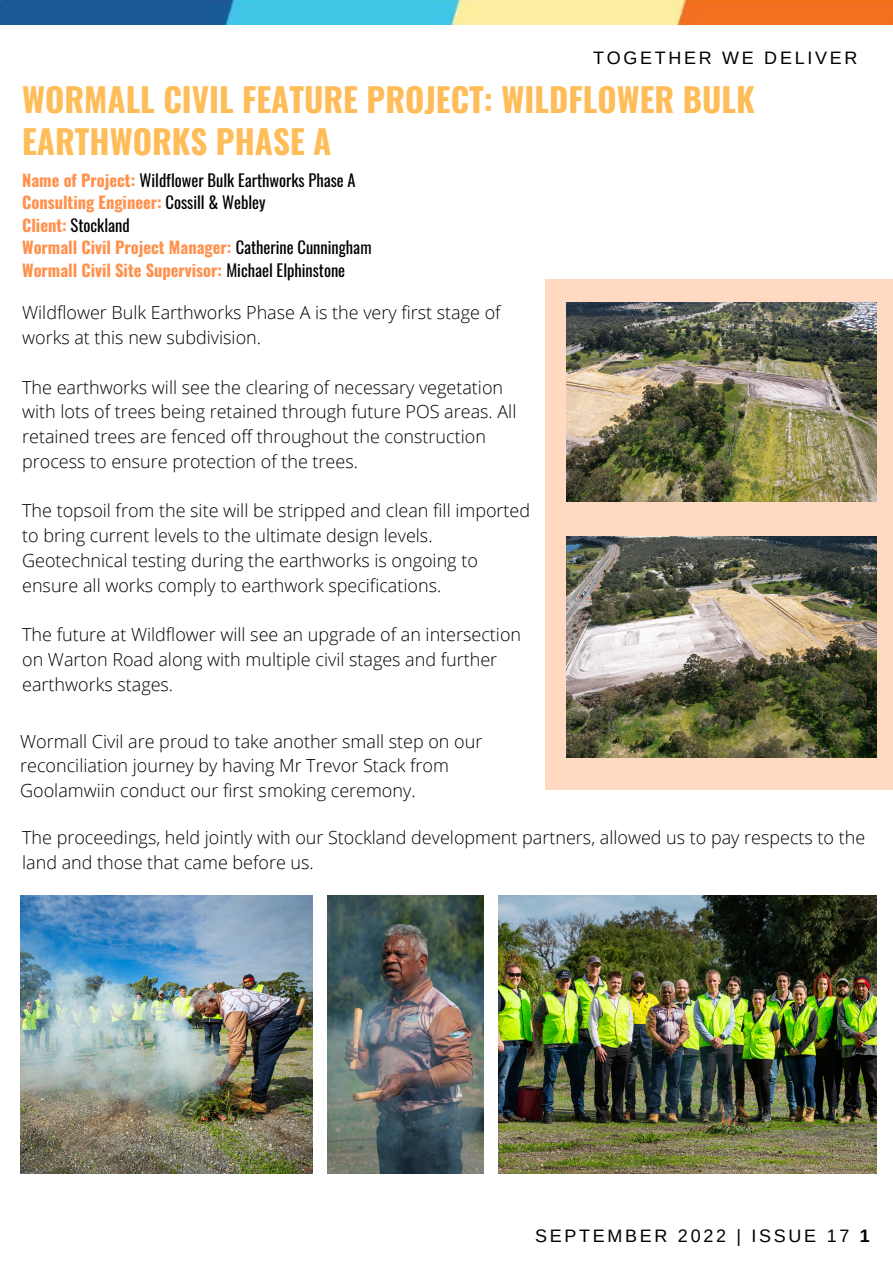
<style>
.page{position:relative;width:893px;height:1264px;background:#fff}
.page>*{position:absolute;margin:0;border:0;box-sizing:border-box;transform-origin:0 0}
.t1{font:700 33px/41.5px "Oswald";color:#ffbd59}
.t2{font:300 18px/24.8px "Open Sans";color:#000}
.t3{font:18px "Arimo";letter-spacing:.15em;color:#000}
.t4{font:700 16.5px/22.5px "Oswald";color:#ff914d}
.s1{font-weight:400;color:#000}
.s2{font-weight:700}
</style>
<div class="page">
<img style="left:0;top:0;width:892px;height:25px">
<div style="left:545px;top:279px;width:347px;height:510px;background:#ffd9c1"></div>
<img style="left:566px;top:302px;width:310px;height:199px">
<img style="left:566px;top:536px;width:310px;height:221px">
<img style="left:20px;top:895px;width:292px;height:277px">
<img style="left:327px;top:895px;width:157px;height:277px">
<img style="left:498px;top:895px;width:378px;height:277px">
<p class="t3" style="left:593px;top:48px;width:266px">TOGETHER WE DELIVER</p>
<h1 class="t1" style="left:22px;top:78px;width:734px">WORMALL CIVIL FEATURE PROJECT: WILDFLOWER BULK<br>EARTHWORKS PHASE A</h1>
<p class="t4" style="left:22px;top:168px;width:351px">Name of Project: <span class="s1">Wildflower Bulk Earthworks Phase A </span>Consulting Engineer: <span class="s1">Cossill &amp; Webley<br></span>Client: <span class="s1">Stockland<br></span>Wormall Civil Project Manager: <span class="s1">Catherine Cunningham </span>Wormall Civil Site Supervisor: <span class="s1">Michael Elphinstone</span></p>
<p class="t2" style="left:22px;top:300px;width:480px">Wildflower Bulk Earthworks Phase A is the very first stage of works at this new subdivision.</p>
<p class="t2" style="left:22px;top:374px;width:495px">The earthworks will see the clearing of necessary vegetation with lots of trees being retained through future POS areas. All retained trees are fenced off throughout the construction process to ensure protection of the trees.</p>
<p class="t2" style="left:22px;top:498px;width:509px">The topsoil from the site will be stripped and clean fill imported to bring current levels to the ultimate design levels.<br>Geotechnical testing during the earthworks is ongoing to ensure all works comply to earthwork specifications.</p>
<p class="t2" style="left:22px;top:621px;width:500px">The future at Wildflower will see an upgrade of an intersection on Warton Road along with multiple civil stages and further earthworks stages.</p>
<p class="t2" style="left:20px;top:728px;width:463px">Wormall Civil are proud to take another small step on our reconciliation journey by having Mr Trevor Stack from<br>Goolamwiin conduct our first smoking ceremony.</p>
<p class="t2" style="left:22px;top:824px;width:844px">The proceedings, held jointly with our Stockland development partners, allowed us to pay respects to the land and those that came before us.</p>
<p class="t3" style="left:535px;top:1226px;width:336px">SEPTEMBER 2022 | ISSUE 17 <span class="s2">1</span></p>
</div>
